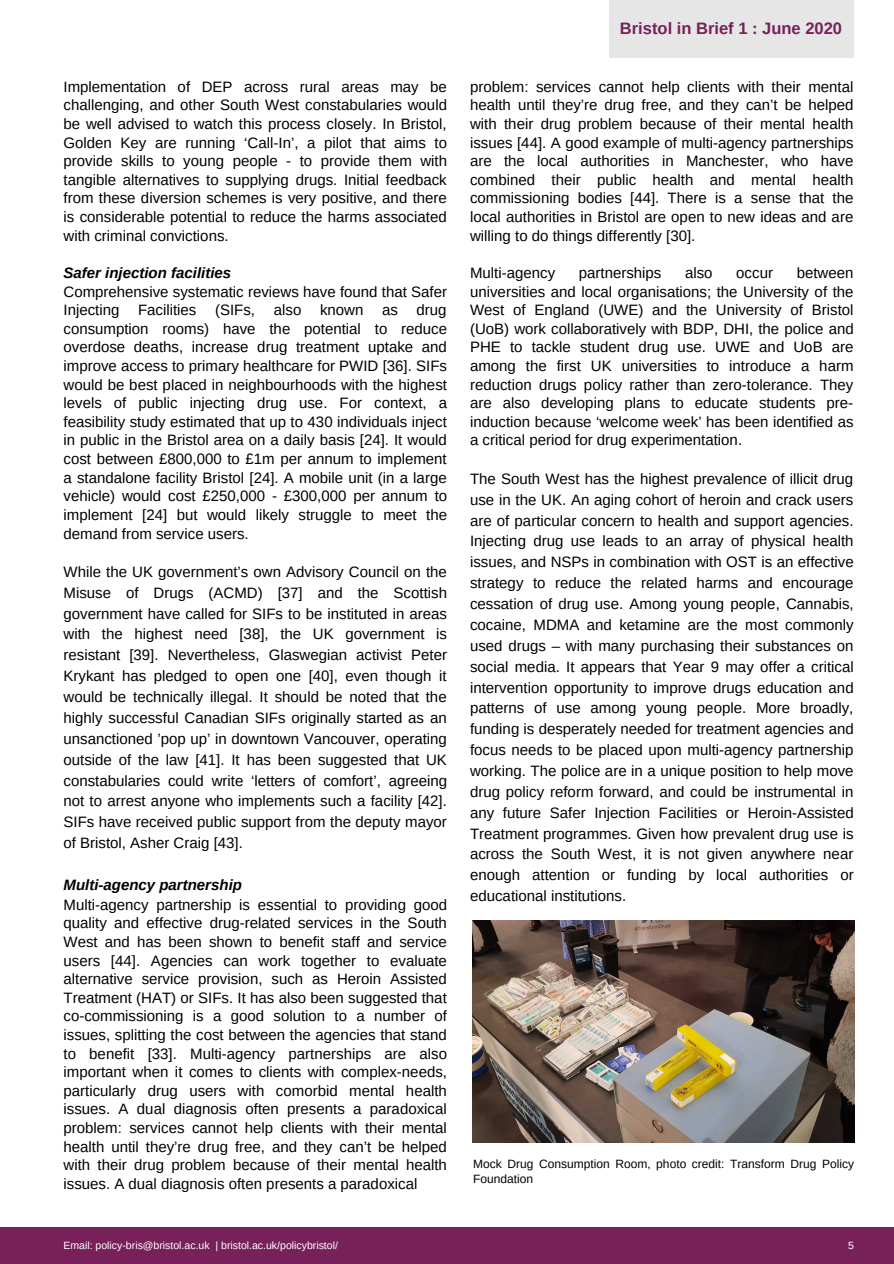
<style>
.page{position:relative;width:894px;height:1264px;background:#fff}
.page>*{position:absolute;margin:0;border:0;box-sizing:border-box;transform-origin:0 0}
.t1{font:700 16.5px "Arimo";color:#772059}
.t2{font:15px/18.6px "Arimo";color:#000;text-align:justify}
.t3{font:italic 700 15px "Arimo";color:#000}
.t4{font:12px/15.8px "Arimo";color:#000}
.t5{font:10.5px "Arimo";color:#fff}
</style>
<div class="page">
<div style="left:0;top:1227px;width:893px;height:36px;background:#772059"></div>
<div style="left:608px;top:0;width:245px;height:58px;background:#e5e6e5"></div>
<img style="left:472px;top:920px;width:382px;height:222px">
<p class="t2" style="left:63px;top:77px;width:385px">Implementation of DEP across rural areas may be challenging, and other South West constabularies would be well advised to watch this process closely. In Bristol, Golden Key are running ‘Call-In’, a pilot that aims to provide skills to young people - to provide them with tangible alternatives to supplying drugs. Initial feedback from these diversion schemes is very positive, and there is considerable potential to reduce the harms associated with criminal convictions.</p>
<p class="t3" style="left:63px;top:264px;width:169px">Safer injection facilities</p>
<p class="t2" style="left:63px;top:282px;width:385px">Comprehensive systematic reviews have found that Safer Injecting Facilities (SIFs, also known as drug consumption rooms) have the potential to reduce overdose deaths, increase drug treatment uptake and improve access to primary healthcare for PWID [36]. SIFs would be best placed in neighbourhoods with the highest levels of public injecting drug use. For context, a feasibility study estimated that up to 430 individuals inject in public in the Bristol area on a daily basis [24]. It would cost between £800,000 to £1m per annum to implement a standalone facility Bristol [24]. A mobile unit (in a large vehicle) would cost £250,000 - £300,000 per annum to implement [24] but would likely struggle to meet the demand from service users.</p>
<p class="t2" style="left:63px;top:561px;width:385px;line-height:20.9px">While the UK government’s own Advisory Council on the Misuse of Drugs (ACMD) [37] and the Scottish government have called for SIFs to be instituted in areas with the highest need [38], the UK government is resistant [39]. Nevertheless, Glaswegian activist Peter Krykant has pledged to open one [40], even though it would be technically illegal. It should be noted that the highly successful Canadian SIFs originally started as an unsanctioned ’pop up’ in downtown Vancouver, operating outside of the law [41]. It has been suggested that UK constabularies could write ‘letters of comfort’, agreeing not to arrest anyone who implements such a facility [42].<br>SIFs have received public support from the deputy mayor of Bristol, Asher Craig [43].</p>
<p class="t3" style="left:63px;top:876px;width:180px">Multi-agency partnership</p>
<p class="t2" style="left:63px;top:895px;width:385px">Multi-agency partnership is essential to providing good quality and effective drug-related services in the South West and has been shown to benefit staff and service users [44]. Agencies can work together to evaluate alternative service provision, such as Heroin Assisted Treatment (HAT) or SIFs. It has also been suggested that co-commissioning is a good solution to a number of issues, splitting the cost between the agencies that stand to benefit [33]. Multi-agency partnerships are also important when it comes to clients with complex-needs, particularly drug users with comorbid mental health issues. A dual diagnosis often presents a paradoxical problem: services cannot help clients with their mental health until they’re drug free, and they can’t be helped with their drug problem because of their mental health issues. A dual diagnosis often presents a paradoxical</p>
<p class="t1" style="left:619px;top:19px;width:224px">Bristol in Brief 1 : June 2020</p>
<p class="t1" style="left:634px;top:20px;width:115px">Bristol in Brief</p>
<p class="t2" style="left:470px;top:77px;width:385px">problem: services cannot help clients with their mental health until they’re drug free, and they can’t be helped with their drug problem because of their mental health issues [44]. A good example of multi-agency partnerships are the local authorities in Manchester, who have combined their public health and mental health commissioning bodies [44]. There is a sense that the local authorities in Bristol are open to new ideas and are willing to do things differently [30].</p>
<p class="t2" style="left:470px;top:263px;width:87px">Multi-agency</p>
<p class="t2" style="left:578px;top:263px;width:84px">partnerships</p>
<p class="t2" style="left:685px;top:263px;width:29px">also</p>
<p class="t2" style="left:736px;top:263px;width:38px">occur</p>
<p class="t2" style="left:470px;top:263px;width:385px;text-indent:326px">between universities and local organisations; the University of the West of England (UWE) and the University of Bristol (UoB) work collaboratively with BDP, DHI, the police and PHE to tackle student drug use. UWE and UoB are among the first UK universities to introduce a harm reduction drugs policy rather than zero-tolerance. They are also developing plans to educate students pre&shy;induction because ‘welcome week’ has been identified as a critical period for drug experimentation.</p>
<p class="t2" style="left:470px;top:468px;width:385px;line-height:20.9px">The South West has the highest prevalence of illicit drug use in the UK. An aging cohort of heroin and crack users are of particular concern to health and support agencies.<br>Injecting drug use leads to an array of physical health issues, and NSPs in combination with OST is an effective strategy to reduce the related harms and encourage cessation of drug use. Among young people, Cannabis, cocaine, MDMA and ketamine are the most commonly used drugs – with many purchasing their substances on social media. It appears that Year 9 may offer a critical intervention opportunity to improve drugs education and patterns of use among young people. More broadly, funding is desperately needed for treatment agencies and focus needs to be placed upon multi-agency partnership working. The police are in a unique position to help move drug policy reform forward, and could be instrumental in any future Safer Injection Facilities or Heroin-Assisted Treatment programmes. Given how prevalent drug use is across the South West, it is not given anywhere near enough attention or funding by local authorities or educational institutions.</p>
<p class="t4" style="left:473px;top:1155px;width:382px">Mock Drug Consumption Room, photo credit: Transform Drug Policy<br>Foundation</p>
<p class="t5" style="left:63px;top:1239px;width:276px">Email: policy-bris@bristol.ac.uk | bristol.ac.uk/policybristol/</p>
<p class="t5" style="left:847px;top:1239px;width:7px">5</p>
</div>
